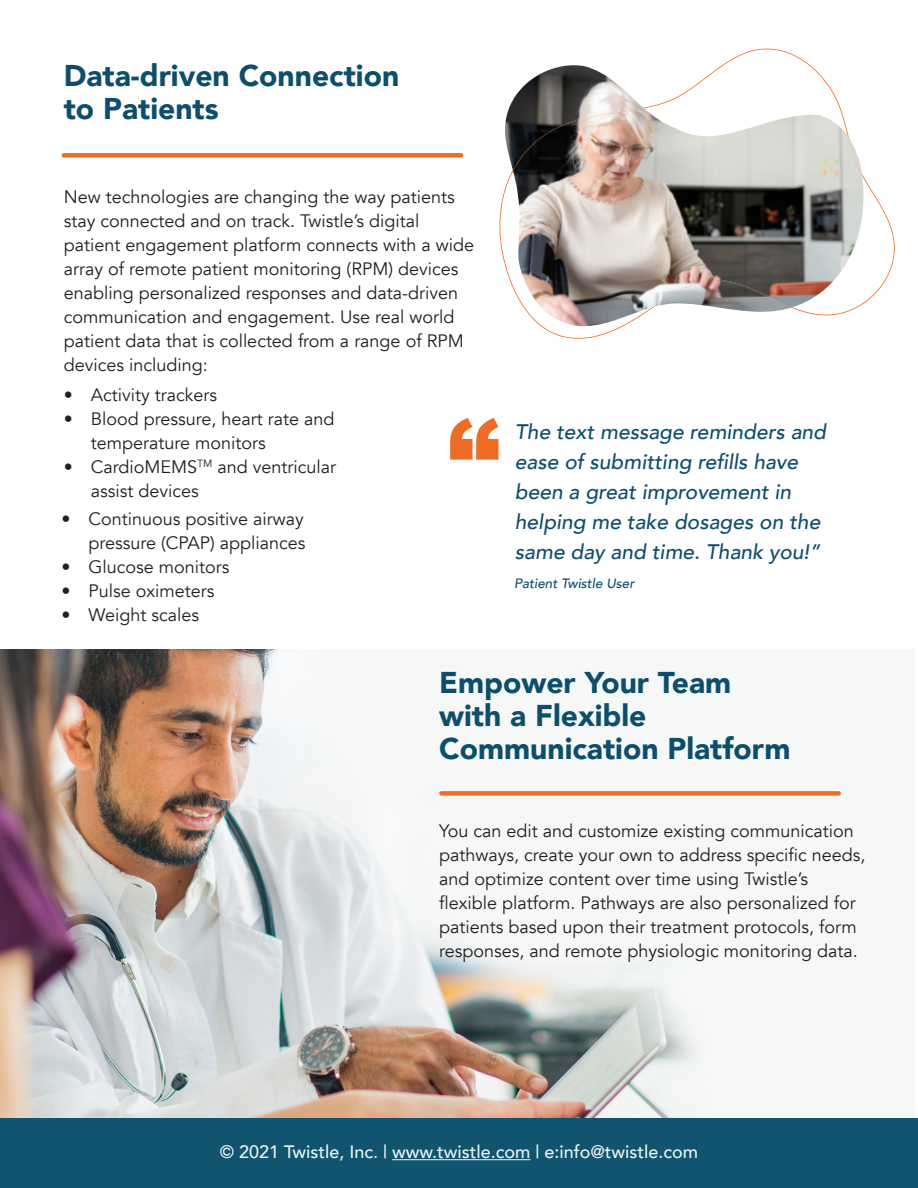
<style>
.page{position:relative;width:918px;height:1188px;background:#fff}
.page>*{position:absolute;margin:0;border:0;box-sizing:border-box;transform-origin:0 0}
.t1{font:900 105px "Arial";color:#ef6c25}
.t2{font:900 30px/33px "Avenir";color:#0c4e6c}
.t3{font:italic 500 21px/30px "Avenir";color:#0c4e6c}
.t4{font:18px/24px "Avenir";color:#231f20}
.t5{font:500 18px "Avenir";color:#e9f5f5}
.t6{font:italic 500 13.5px "Avenir";color:#0c4e6c}
.s1{color:#fff}
</style>
<div class="page">
<div style="left:64px;top:153px;width:397px;height:5px;background:#f06c25"></div>
<img style="left:0;top:649px;width:915px;height:470px">
<div style="left:441px;top:791px;width:398px;height:5px;background:#f16c25"></div>
<div style="left:0;top:1119px;width:918px;height:69px;background:#115470"></div>
<hr style="left:392px;top:1159px;width:139px;height:1px;background:#e9f5f5">
<svg style="left:499px;top:49px;width:396px;height:290px"></svg>
<img style="left:505px;top:65px;width:359px;height:261px">
<img style="left:513px;top:108px;width:349px;height:200px">
<p class="t2" style="left:64px;top:58px;width:337px">Data-driven Connection to Patients</p>
<p class="t4" style="left:64px;top:185px;width:412px">New technologies are changing the way patients stay connected and on track. Twistle’s digital patient engagement platform connects with a wide array of remote patient monitoring (RPM) devices enabling personalized responses and data-driven communication and engagement. Use real world patient data that is collected from a range of RPM devices including:</p>
<p class="t4" style="left:64px;top:383px;width:155px">• Activity trackers</p>
<p class="t4" style="left:91px;top:407px;width:245px;text-indent:-27px">• Blood pressure, heart rate and temperature monitors</p>
<p class="t4" style="left:91px;top:455px;width:247px;text-indent:-27px">• CardioMEMS<sup>TM</sup> and ventricular assist devices</p>
<p class="t4" style="left:62px;top:507px;width:246px;text-align:right">• Continuous positive airway pressure (CPAP) appliances</p>
<p class="t4" style="left:62px;top:555px;width:169px">• Glucose monitors</p>
<p class="t4" style="left:62px;top:579px;width:154px">• Pulse oximeters</p>
<p class="t4" style="left:62px;top:603px;width:139px">• Weight scales</p>
<p class="t1" style="left:447px;top:381px;width:54px">“</p>
<p class="t3" style="left:515px;top:417px;width:313px">The text message reminders and ease of submitting refills have been a great improvement in helping me take dosages on the same day and time. Thank you!”</p>
<p class="t6" style="left:514px;top:575px;width:140px">Patient Twistle User<span class="s1">em</span></p>
<p class="t2" style="left:439px;top:665px;width:294px">Empower Your Team</p>
<p class="t2" style="left:439px;top:698px;width:209px">with a Flexible</p>
<p class="t2" style="left:439px;top:731px;width:353px">Communication Platform</p>
<p class="t4" style="left:439px;top:819px;width:428px">You can edit and customize existing communication pathways, create your own to address specific needs, and optimize content over time using Twistle’s flexible platform. Pathways are also personalized for patients based upon their treatment protocols, form responses, and remote physiologic monitoring data.</p>
<p class="t5" style="left:220px;top:1137px;width:480px">© 2021 Twistle, Inc. | www.twistle.com | e:info@twistle.com</p>
</div>
